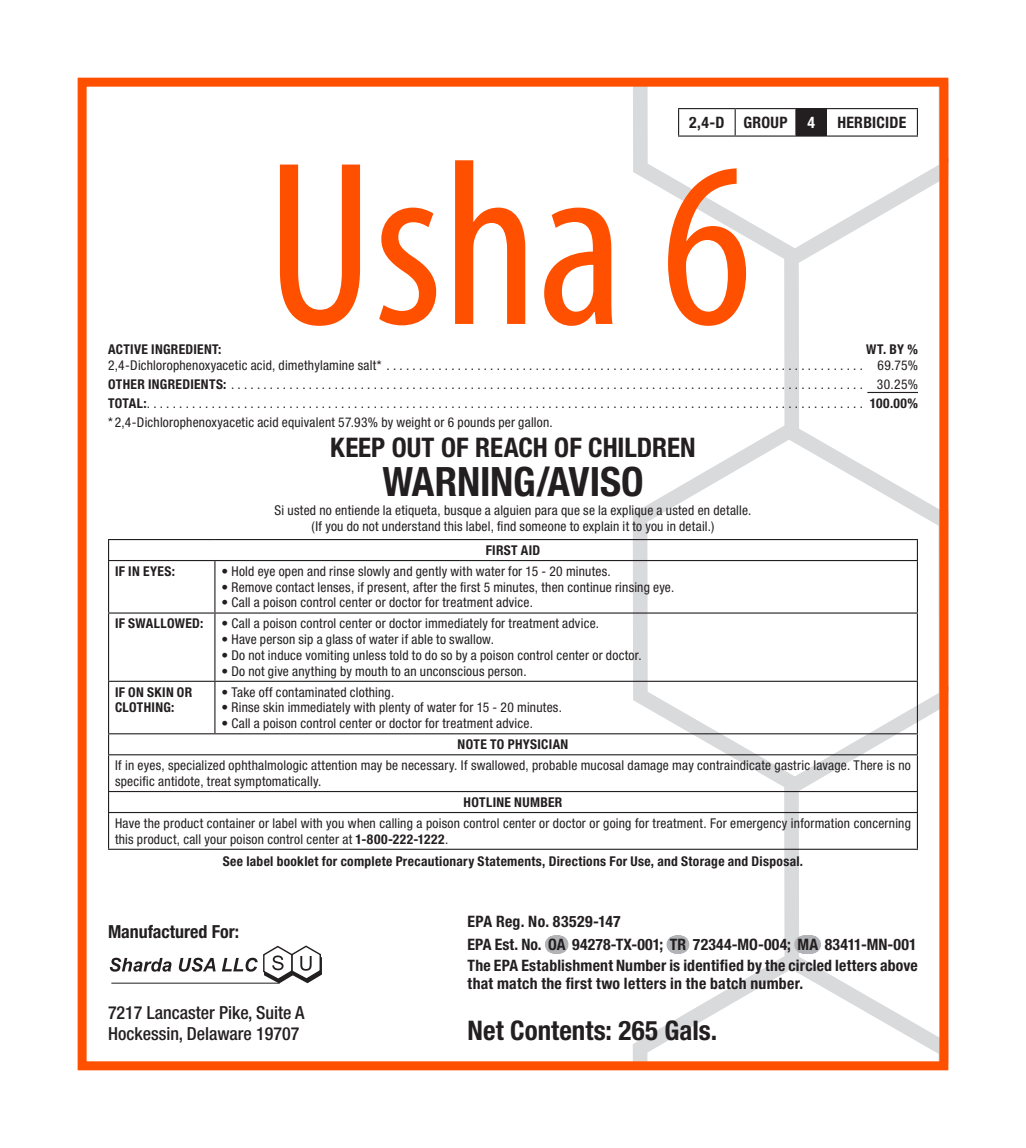
<style>
.page{position:relative;width:1026px;height:1148px;background:#fff}
.page>*{position:absolute;margin:0;border:0;box-sizing:border-box;transform-origin:0 0}
.t1{font:700 condensed 40.5px "Helvetica Neue LT Pro";letter-spacing:-.005em;color:#231f20}
.t2{font:700 condensed 27px "Helvetica Neue LT Pro";color:#231f20}
.t3{font:500 condensed 18px/21.6px "Helvetica Neue LT Pro";color:#231f20}
.t4{font:700 condensed 18px "Helvetica Neue LT Pro";color:#231f20}
.t5{font:700 condensed 15.75px/18px "Helvetica Neue LT Pro";letter-spacing:.015em;color:#231f20}
.t6{font:700 condensed 15.75px "Helvetica Neue LT Pro";color:#fff}
.Body_reg_-_Base_tag{font:condensed 13.5px/15.8px "Helvetica Neue LT Pro";letter-spacing:.02em;color:#231f20}
.Body_reg_nsb{font:condensed 13.5px "Helvetica Neue LT Pro";letter-spacing:.02em;color:#231f20}
.Body_bld_L{font:700 condensed 13.5px/15.8px "Helvetica Neue LT Pro";letter-spacing:.025em;color:#231f20}
.Head_xsa_C_-_Base_Ta{font:700 condensed 13.5px "Helvetica Neue LT Pro";letter-spacing:.025em;color:#231f20}
.s1{font-weight:700}
</style>
<div class="page">
<img style="left:633px;top:950px;width:151px;height:110px">
<img style="left:647px;top:967px;width:137px;height:93px">
<img style="left:784px;top:793px;width:154px;height:260px">
<img style="left:799px;top:793px;width:139px;height:248px">
<img style="left:633px;top:426px;width:284px;height:367px">
<img style="left:647px;top:436px;width:291px;height:340px">
<img style="left:784px;top:265px;width:154px;height:265px">
<img style="left:799px;top:265px;width:139px;height:248px">
<img style="left:633px;top:88px;width:191px;height:177px">
<img style="left:648px;top:88px;width:290px;height:160px">
<div style="left:78px;top:78px;width:870px;height:992px;border:9px solid #ff5000"></div>
<svg style="left:280px;top:164px;width:80px;height:162px"></svg>
<svg style="left:379px;top:208px;width:57px;height:117px"></svg>
<svg style="left:455px;top:160px;width:70px;height:164px"></svg>
<svg style="left:544px;top:208px;width:69px;height:118px"></svg>
<svg style="left:668px;top:168px;width:78px;height:158px"></svg>
<svg style="left:110px;top:957px;width:62px;height:14px"></svg>
<svg style="left:179px;top:957px;width:37px;height:14px"></svg>
<svg style="left:222px;top:945px;width:100px;height:39px"></svg>
<hr style="left:111px;top:982px;width:169px;height:1px;background:#231f20">
<hr style="left:867px;top:392px;width:51px;height:1px;background:#231f20">
<hr style="left:108px;top:539px;width:107px;height:1px;background:#231f20">
<svg style="left:108px;top:540px;width:1px;height:20px"></svg>
<hr style="left:215px;top:539px;width:703px;height:1px;background:#231f20">
<svg style="left:917px;top:540px;width:1px;height:20px"></svg>
<hr style="left:108px;top:560px;width:107px;height:1px;background:#231f20">
<hr style="left:108px;top:561px;width:1px;height:51px;background:#231f20">
<hr style="left:215px;top:560px;width:703px;height:1px;background:#231f20">
<hr style="left:214px;top:561px;width:1px;height:51px;background:#231f20">
<hr style="left:917px;top:561px;width:1px;height:51px;background:#231f20">
<hr style="left:108px;top:612px;width:107px;height:1px;background:#231f20">
<hr style="left:108px;top:613px;width:1px;height:67px;background:#231f20">
<hr style="left:215px;top:612px;width:703px;height:1px;background:#231f20">
<hr style="left:214px;top:613px;width:1px;height:67px;background:#231f20">
<hr style="left:917px;top:613px;width:1px;height:67px;background:#231f20">
<hr style="left:108px;top:680px;width:107px;height:2px;background:#231f20">
<hr style="left:108px;top:682px;width:1px;height:51px;background:#231f20">
<hr style="left:215px;top:680px;width:703px;height:2px;background:#231f20">
<hr style="left:214px;top:682px;width:1px;height:51px;background:#231f20">
<hr style="left:917px;top:682px;width:1px;height:51px;background:#231f20">
<hr style="left:108px;top:733px;width:107px;height:1px;background:#231f20">
<svg style="left:108px;top:734px;width:1px;height:20px"></svg>
<hr style="left:215px;top:733px;width:703px;height:1px;background:#231f20">
<svg style="left:917px;top:734px;width:1px;height:20px"></svg>
<hr style="left:108px;top:754px;width:107px;height:1px;background:#231f20">
<hr style="left:108px;top:755px;width:1px;height:36px;background:#231f20">
<hr style="left:215px;top:754px;width:703px;height:1px;background:#231f20">
<hr style="left:917px;top:755px;width:1px;height:36px;background:#231f20">
<hr style="left:108px;top:791px;width:107px;height:1px;background:#231f20">
<svg style="left:108px;top:792px;width:1px;height:20px"></svg>
<hr style="left:215px;top:791px;width:703px;height:1px;background:#231f20">
<svg style="left:917px;top:792px;width:1px;height:20px"></svg>
<hr style="left:108px;top:812px;width:107px;height:1px;background:#231f20">
<hr style="left:108px;top:813px;width:1px;height:35px;background:#231f20">
<hr style="left:215px;top:812px;width:703px;height:1px;background:#231f20">
<hr style="left:917px;top:813px;width:1px;height:35px;background:#231f20">
<hr style="left:108px;top:848px;width:107px;height:1px;background:#231f20">
<hr style="left:215px;top:848px;width:703px;height:1px;background:#231f20">
<div style="left:796px;top:109px;width:30px;height:27px;background:#231f20"></div>
<hr style="left:678px;top:108px;width:57px;height:1px;background:#231f20">
<svg style="left:678px;top:109px;width:1px;height:26px"></svg>
<hr style="left:735px;top:108px;width:61px;height:1px;background:#231f20">
<svg style="left:735px;top:109px;width:1px;height:26px"></svg>
<hr style="left:796px;top:108px;width:30px;height:1px;background:#231f20">
<svg style="left:795px;top:109px;width:1px;height:26px"></svg>
<hr style="left:826px;top:108px;width:92px;height:1px;background:#231f20">
<svg style="left:826px;top:109px;width:1px;height:26px"></svg>
<svg style="left:917px;top:109px;width:1px;height:26px"></svg>
<hr style="left:678px;top:135px;width:57px;height:2px;background:#231f20">
<hr style="left:735px;top:135px;width:61px;height:2px;background:#231f20">
<hr style="left:796px;top:135px;width:30px;height:2px;background:#231f20">
<hr style="left:826px;top:135px;width:92px;height:2px;background:#231f20">
<svg style="left:554px;top:935px;width:6px;height:18px"></svg>
<svg style="left:675px;top:935px;width:5px;height:18px"></svg>
<svg style="left:803px;top:935px;width:9px;height:18px"></svg>
<p class="t5" style="left:689px;top:113px;width:37px">2,4-D</p>
<p class="t5" style="left:743px;top:113px;width:46px">GROUP</p>
<p class="t6" style="left:807px;top:113px;width:9px">4</p>
<p class="t5" style="left:837px;top:113px;width:71px">HERBICIDE</p>
<p class="Body_bld_L" style="left:108px;top:341px;width:115px">ACTIVE INGREDIENT:</p>
<p class="Body_bld_L" style="left:866px;top:341px;width:53px">WT. BY %</p>
<p class="Body_reg_-_Base_tag" style="left:108px;top:357px;width:812px">2,4-Dichlorophenoxyacetic acid, dimethylamine salt* . . . . . . . . . . . . . . . . . . . . . . . . . . . . . . . . . . . . . . . . . . . . . . . . . . . . . . . . . . . . . . . . . . . . . . . . . . 69.75%</p>
<p class="Body_reg_-_Base_tag" style="left:108px;top:376px;width:812px"><span class="s1">OTHER INGREDIENTS:</span> . . . . . . . . . . . . . . . . . . . . . . . . . . . . . . . . . . . . . . . . . . . . . . . . . . . . . . . . . . . . . . . . . . . . . . . . . . . . . . . . . . . . . . . . . . . . . . . . . . 30.25%</p>
<p class="Body_reg_-_Base_tag" style="left:108px;top:395px;width:812px"><span class="s1">TOTAL:</span> . . . . . . . . . . . . . . . . . . . . . . . . . . . . . . . . . . . . . . . . . . . . . . . . . . . . . . . . . . . . . . . . . . . . . . . . . . . . . . . . . . . . . . . . . . . . . . . . . . . . . . . . . . . . . . . <span class="s1">100.00%</span></p>
<p class="Body_reg_-_Base_tag" style="left:108px;top:414px;width:444px">* 2,4-Dichlorophenoxyacetic acid equivalent 57.93% by weight or 6 pounds per gallon.</p>
<p class="t2" style="left:330px;top:431px;width:367px">KEEP OUT OF REACH OF CHILDREN</p>
<p class="t1" style="left:382px;top:457px;width:263px">WARNING/AVISO</p>
<p class="Body_reg_-_Base_tag" style="left:275px;top:502px;width:476px;text-align:center">Si usted no entiende la etiqueta, busque a alguien para que se la explique a usted en detalle. (If you do not understand this label, find someone to explain it to you in detail.)</p>
<p class="Head_xsa_C_-_Base_Ta" style="left:486px;top:542px;width:56px">FIRST AID</p>
<p class="Body_bld_L" style="left:115px;top:563px;width:62px">IF IN EYES:</p>
<p class="Body_reg_nsb" style="left:221px;top:563px;width:389px">• Hold eye open and rinse slowly and gently with water for 15 - 20 minutes.</p>
<p class="Body_reg_nsb" style="left:221px;top:579px;width:452px">• Remove contact lenses, if present, after the first 5 minutes, then continue rinsing eye.</p>
<p class="Body_reg_nsb" style="left:221px;top:594px;width:311px">• Call a poison control center or doctor for treatment advice.</p>
<p class="Body_bld_L" style="left:115px;top:615px;width:90px">IF SWALLOWED:</p>
<p class="Body_reg_nsb" style="left:221px;top:615px;width:377px">• Call a poison control center or doctor immediately for treatment advice.</p>
<p class="Body_reg_nsb" style="left:221px;top:631px;width:272px">• Have person sip a glass of water if able to swallow.</p>
<p class="Body_reg_nsb" style="left:221px;top:647px;width:420px">• Do not induce vomiting unless told to do so by a poison control center or doctor.</p>
<p class="Body_reg_nsb" style="left:221px;top:663px;width:305px">• Do not give anything by mouth to an unconscious person.</p>
<p class="Body_bld_L" style="left:115px;top:684px;width:79px">IF ON SKIN OR<br>CLOTHING:</p>
<p class="Body_reg_nsb" style="left:221px;top:684px;width:172px">• Take off contaminated clothing.</p>
<p class="Body_reg_nsb" style="left:221px;top:699px;width:340px">• Rinse skin immediately with plenty of water for 15 - 20 minutes.</p>
<p class="Body_reg_nsb" style="left:221px;top:715px;width:311px">• Call a poison control center or doctor for treatment advice.</p>
<p class="Head_xsa_C_-_Base_Ta" style="left:458px;top:736px;width:112px">NOTE TO PHYSICIAN</p>
<p class="Body_reg_-_Base_tag" style="left:115px;top:757px;width:797px">If in eyes, specialized ophthalmologic attention may be necessary. If swallowed, probable mucosal damage may contraindicate gastric lavage. There is no specific antidote, treat symptomatically.</p>
<p class="Head_xsa_C_-_Base_Ta" style="left:464px;top:794px;width:100px">HOTLINE NUMBER</p>
<p class="Body_reg_-_Base_tag" style="left:115px;top:815px;width:797px">Have the product container or label with you when calling a poison control center or doctor or going for treatment. For emergency information concerning this product, call your poison control center at <span class="s1">1-800-222-1222</span>.</p>
<p class="Body_bld_L" style="left:223px;top:853px;width:582px">See label booklet for complete Precautionary Statements, Directions For Use, and Storage and Disposal.</p>
<p class="t4" style="left:108px;top:920px;width:133px">Manufactured For:</p>
<p class="t3" style="left:108px;top:1001px;width:198px">7217 Lancaster Pike, Suite A<br>Hockessin, Delaware 19707</p>
<p class="t5" style="left:468px;top:912px;width:155px">EPA Reg. No. 83529-147</p>
<p class="t5" style="left:468px;top:935px;width:450px">EPA Est. No. OA 94278-TX-001; TR 72344-MO-004; MA 83411-MN-001</p>
<p class="t5" style="left:468px;top:956px;width:452px">The EPA Establishment Number is identified by the circled letters above that match the first two letters in the batch number.</p>
<p class="t2" style="left:468px;top:1014px;width:251px">Net Contents: 265 Gals.</p>
</div>
